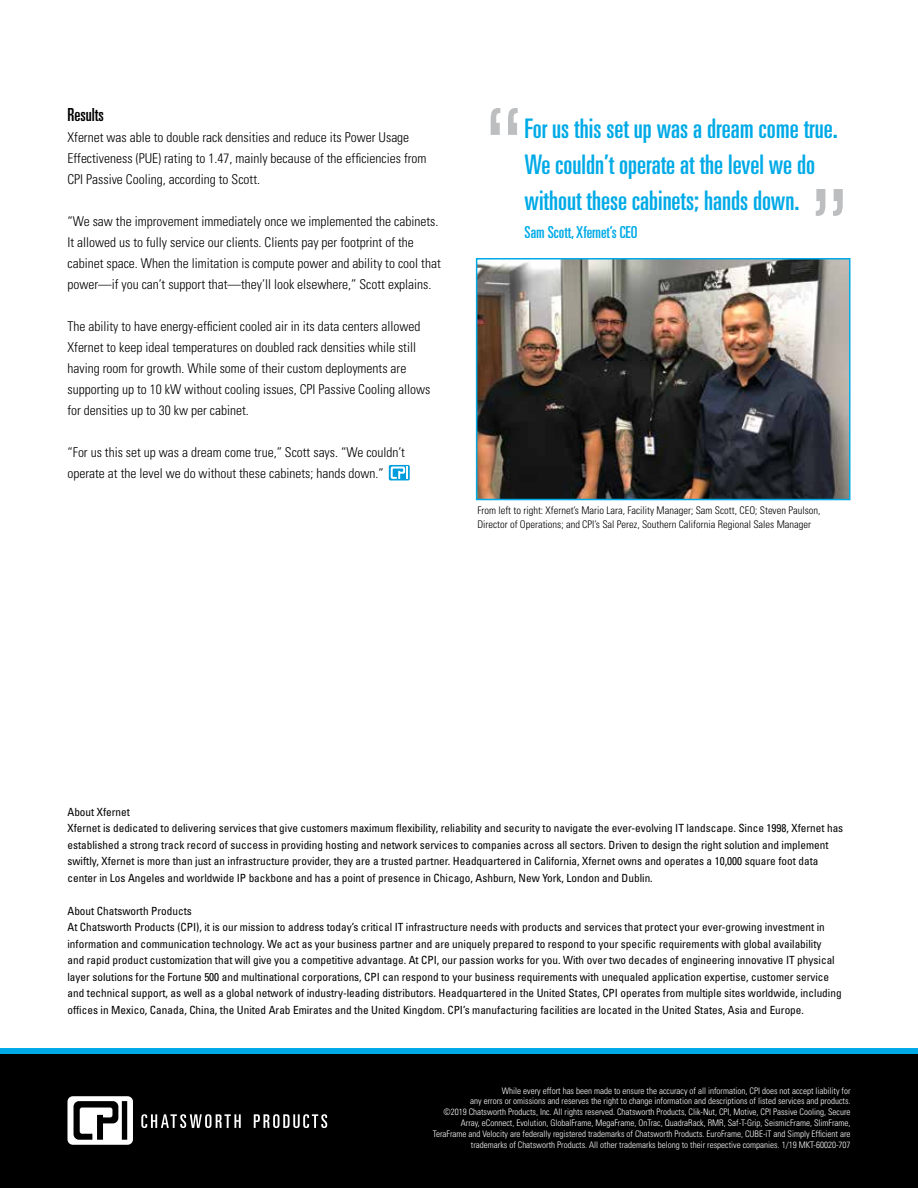
<style>
.page{position:relative;width:918px;height:1188px;background:#fff}
.page>*{position:absolute;margin:0;border:0;box-sizing:border-box;transform-origin:0 0}
.t1{font:ultra-condensed 27px/36px "Univers LT Std";color:#00aae7}
.t2{font:ultra-condensed 18px "Univers LT Std";color:#000}
.t3{font:ultra-condensed 16.5px "Univers LT Std";color:#00aae7}
.t4{font:300 condensed 13.5px/21px "Univers LT Std";color:#000}
.t5{font:condensed 11.25px/16.5px "Univers LT Std";color:#000}
.t6{font:300 condensed 10.5px/13.5px "Univers LT Std";color:#000}
.t7{font:300 condensed 9px/10.8px "Univers LT Std";color:#fff;text-align:right}
</style>
<div class="page">
<div style="left:0;top:1053px;width:918px;height:135px;background:#000"></div>
<div style="left:0;top:1048px;width:918px;height:6px;background:#00aae7"></div>
<svg style="left:68px;top:1096px;width:65px;height:49px"></svg>
<svg style="left:141px;top:1114px;width:100px;height:14px"></svg>
<svg style="left:254px;top:1114px;width:73px;height:14px"></svg>
<svg style="left:491px;top:108px;width:27px;height:27px"></svg>
<svg style="left:816px;top:189px;width:27px;height:27px"></svg>
<img style="left:479px;top:261px;width:368px;height:236px">
<div style="left:476px;top:258px;width:374px;height:242px;border:2px solid #00aae7"></div>
<svg style="left:389px;top:465px;width:21px;height:15px"></svg>
<svg style="left:391px;top:466px;width:17px;height:13px"></svg>
<h2 class="t2" style="left:68px;top:104px;width:38px">Results</h2>
<p class="t4" style="left:68px;top:127px;width:361px">Xfernet was able to double rack densities and reduce its Power Usage<br>Effectiveness (PUE) rating to 1.47, mainly because of the efficiencies from<br>CPI Passive Cooling, according to Scott.</p>
<p class="t4" style="left:68px;top:211px;width:375px">“We saw the improvement immediately once we implemented the cabinets.<br>It allowed us to fully service our clients. Clients pay per footprint of the cabinet space. When the limitation is compute power and ability to cool that power—if you can’t support that—they’ll look elsewhere,” Scott explains.</p>
<p class="t4" style="left:68px;top:316px;width:364px">The ability to have energy-efficient cooled air in its data centers allowed Xfernet to keep ideal temperatures on doubled rack densities while still having room for growth. While some of their custom deployments are supporting up to 10 kW without cooling issues, CPI Passive Cooling allows for densities up to 30 kw per cabinet.</p>
<p class="t4" style="left:68px;top:442px;width:339px">“For us this set up was a dream come true,” Scott says. “We couldn’t operate at the level we do without these cabinets; hands down.”</p>
<h1 class="t1" style="left:525px;top:110px;width:315px">For us this set up was a dream come true.<br>We couldn’t operate at the level we do without these cabinets; hands down.</h1>
<h3 class="t3" style="left:525px;top:223px;width:114px">Sam Scott, Xfernet’s CEO</h3>
<p class="t6" style="left:477px;top:504px;width:345px">From left to right: Xfernet’s Mario Lara, Facility Manager; Sam Scott, CEO; Steven Paulson,<br>Director of Operations; and CPI’s Sal Perez, Southern California Regional Sales Manager</p>
<p class="t5" style="left:68px;top:804px;width:777px">About Xfernet<br>Xfernet is dedicated to delivering services that give customers maximum flexibility, reliability and security to navigate the ever-evolving IT landscape. Since 1998, Xfernet has established a strong track record of success in providing hosting and network services to companies across all sectors. Driven to design the right solution and implement swiftly, Xfernet is more than just an infrastructure provider, they are a trusted partner. Headquartered in California, Xfernet owns and operates a 10,000 square foot data center in Los Angeles and worldwide IP backbone and has a point of presence in Chicago, Ashburn, New York, London and Dublin.</p>
<p class="t5" style="left:68px;top:903px;width:776px">About Chatsworth Products<br>At Chatsworth Products (CPI), it is our mission to address today’s critical IT infrastructure needs with products and services that protect your ever-growing investment in information and communication technology. We act as your business partner and are uniquely prepared to respond to your specific requirements with global availability<br>and rapid product customization that will give you a competitive advantage. At CPI, our passion works for you. With over two decades of engineering innovative IT physical layer solutions for the Fortune 500 and multinational corporations, CPI can respond to your business requirements with unequaled application expertise, customer service and technical support, as well as a global network of industry-leading distributors. Headquartered in the United States, CPI operates from multiple sites worldwide, including offices in Mexico, Canada, China, the United Arab Emirates and the United Kingdom. CPI’s manufacturing facilities are located in the United States, Asia and Europe.</p>
<p class="t7" style="left:433px;top:1085px;width:419px">While every effort has been made to ensure the accuracy of all information, CPI does not accept liability for<br>any errors or omissions and reserves the right to change information and descriptions of listed services and products.<br>©2019 Chatsworth Products, Inc. All rights reserved. Chatsworth Products, Clik-Nut, CPI, Motive, CPI Passive Cooling, Secure Array, eConnect, Evolution, GlobalFrame, MegaFrame, OnTrac, QuadraRack, RMR, Saf-T-Grip, SeismicFrame, SlimFrame, TeraFrame and Velocity are federally registered trademarks of Chatsworth Products. EuroFrame, CUBE-iT and Simply Efficient are trademarks of Chatsworth Products. All other trademarks belong to their respective companies. 1/19 MKT-60020-707</p>
</div>
